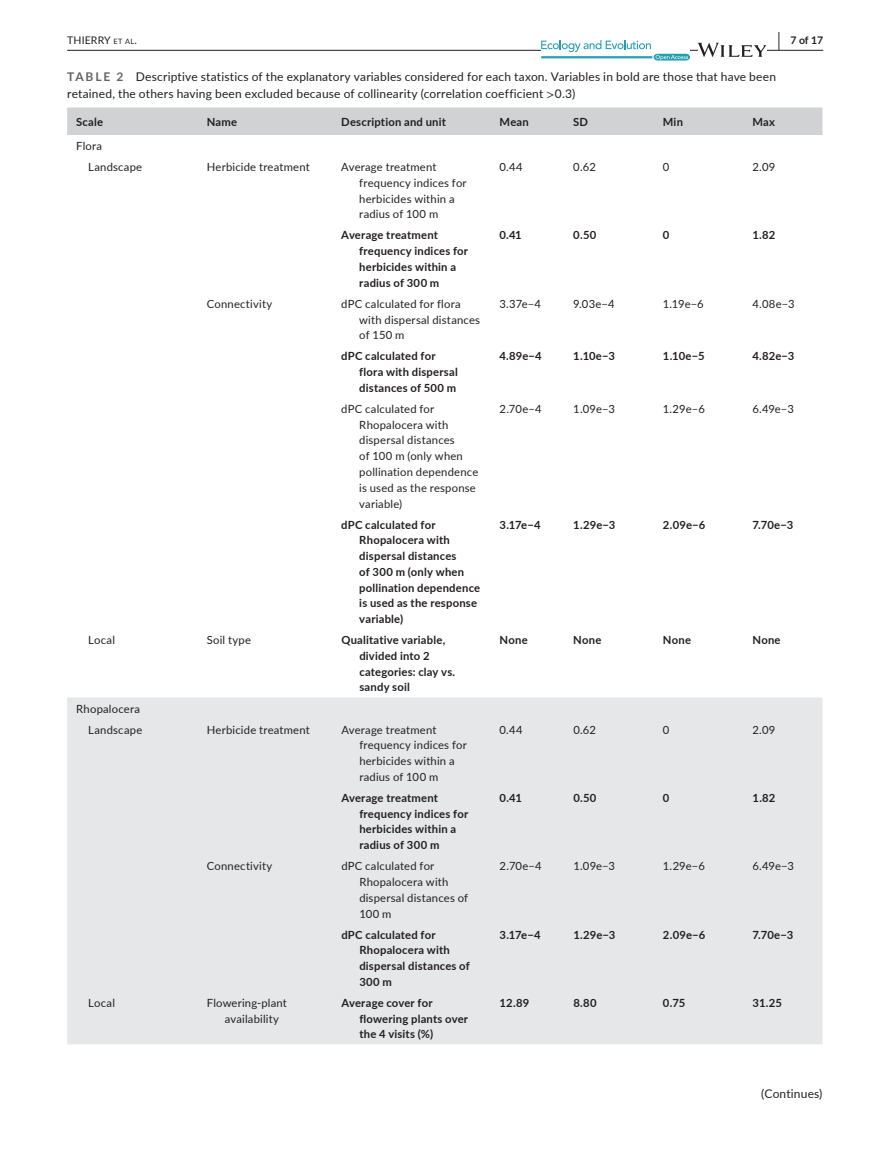
<style>
.page{position:relative;width:893px;height:1174px;background:#fff}
.page>*{position:absolute;margin:0;border:0;box-sizing:border-box;transform-origin:0 0}
.t1{font:700 19.5px "Lato";color:#231f20;scale:.48 1}
.t2{font:12px/16.5px "Lato";letter-spacing:.015em;color:#231f20}
.t3{font:700 11.25px/15.8px "Lato";letter-spacing:.02em;color:#231f20}
.t4{font:11.25px/15.8px "Lato";letter-spacing:.02em;color:#231f20}
.t5{font:10.5px "Lato";letter-spacing:.015em;color:#231f20}
.t6{font:700 10.5px "Lato";color:#231f20}
.s1{font-size:7.35px}
.s2{font-weight:700;color:#636366}
.s3{font-family:"STIX"}
</style>
<div class="page">
<hr style="left:67px;top:50px;width:756px;height:1px;background:#231f20">
<svg style="left:541px;top:40px;width:149px;height:21px"></svg>
<svg style="left:698px;top:43px;width:69px;height:14px"></svg>
<div style="left:67px;top:107px;width:755px;height:28px;background:#d1d2d4"></div>
<div style="left:67px;top:697px;width:755px;height:347px;background:#e6e7e9"></div>
<h1 class="t1" style="left:778px;top:25px;width:7px">|</h1>
<p class="t5" style="left:67px;top:33px;width:71px">THIERRY <span class="s1">et al</span>.</p>
<p class="t6" style="left:790px;top:33px;width:34px">7 of 17</p>
<p class="t2" style="left:67px;top:68px;width:710px"><span class="s2">TABLE 2</span> Descriptive statistics of the explanatory variables considered for each taxon. Variables in bold are those that have been retained, the others having been excluded because of collinearity (correlation coefficient <span class="s3">&gt;</span>0.3)</p>
<p class="t3" style="left:76px;top:113px;width:29px">Scale</p>
<p class="t3" style="left:207px;top:113px;width:32px">Name</p>
<p class="t3" style="left:341px;top:113px;width:106px">Description and unit</p>
<p class="t3" style="left:499px;top:113px;width:31px">Mean</p>
<p class="t3" style="left:573px;top:113px;width:16px">SD</p>
<p class="t3" style="left:663px;top:113px;width:22px">Min</p>
<p class="t3" style="left:752px;top:113px;width:24px">Max</p>
<p class="t4" style="left:88px;top:135px;width:56px;line-height:21px;text-indent:-12px">Flora<br>Landscape</p>
<p class="t4" style="left:207px;top:159px;width:105px">Herbicide treatment</p>
<p class="t4" style="left:359px;top:159px;width:109px;text-indent:-18px">Average treatment frequency indices for herbicides within a radius of 100 m</p>
<p class="t4" style="left:499px;top:159px;width:25px">0.44</p>
<p class="t4" style="left:573px;top:159px;width:24px">0.62</p>
<p class="t4" style="left:663px;top:159px;width:8px">0</p>
<p class="t4" style="left:752px;top:159px;width:24px">2.09</p>
<p class="t3" style="left:359px;top:227px;width:110px;text-indent:-18px">Average treatment frequency indices for herbicides within a radius of 300 m</p>
<p class="t3" style="left:499px;top:227px;width:24px">0.41</p>
<p class="t3" style="left:573px;top:227px;width:25px">0.50</p>
<p class="t3" style="left:663px;top:227px;width:8px">0</p>
<p class="t3" style="left:752px;top:227px;width:24px">1.82</p>
<p class="t4" style="left:207px;top:295px;width:67px">Connectivity</p>
<p class="t4" style="left:359px;top:295px;width:122px;text-indent:-18px">dPC calculated for flora with dispersal distances of 150 m</p>
<p class="t4" style="left:499px;top:295px;width:43px">3.37e−4</p>
<p class="t4" style="left:573px;top:295px;width:43px">9.03e−4</p>
<p class="t4" style="left:663px;top:295px;width:42px">1.19e−6</p>
<p class="t4" style="left:752px;top:295px;width:44px">4.08e−3</p>
<p class="t3" style="left:359px;top:348px;width:100px;text-indent:-18px">dPC calculated for flora with dispersal distances of 500 m</p>
<p class="t3" style="left:499px;top:348px;width:44px">4.89e−4</p>
<p class="t3" style="left:573px;top:348px;width:43px">1.10e−3</p>
<p class="t3" style="left:663px;top:348px;width:43px">1.10e−5</p>
<p class="t3" style="left:752px;top:348px;width:43px">4.82e−3</p>
<p class="t4" style="left:359px;top:400px;width:120px;text-indent:-18px">dPC calculated for<br>Rhopalocera with dispersal distances<br>of 100 m (only when pollination dependence is used as the response variable)</p>
<p class="t4" style="left:500px;top:400px;width:44px">2.70e−4</p>
<p class="t4" style="left:573px;top:400px;width:43px">1.09e−3</p>
<p class="t4" style="left:663px;top:400px;width:44px">1.29e−6</p>
<p class="t4" style="left:752px;top:400px;width:43px">6.49e−3</p>
<p class="t3" style="left:359px;top:516px;width:122px;text-indent:-18px">dPC calculated for<br>Rhopalocera with dispersal distances<br>of 300 m (only when pollination dependence is used as the response variable)</p>
<p class="t3" style="left:500px;top:516px;width:43px">3.17e−4</p>
<p class="t3" style="left:573px;top:516px;width:44px">1.29e−3</p>
<p class="t3" style="left:663px;top:516px;width:44px">2.09e−6</p>
<p class="t3" style="left:752px;top:516px;width:42px">7.70e−3</p>
<p class="t4" style="left:88px;top:632px;width:28px">Local</p>
<p class="t4" style="left:207px;top:632px;width:46px">Soil type</p>
<p class="t3" style="left:359px;top:631px;width:97px;text-indent:-18px">Qualitative variable, divided into 2 categories: clay vs. sandy soil</p>
<p class="t3" style="left:500px;top:631px;width:30px">None</p>
<p class="t3" style="left:573px;top:631px;width:30px">None</p>
<p class="t3" style="left:663px;top:631px;width:30px">None</p>
<p class="t3" style="left:752px;top:631px;width:30px">None</p>
<p class="t4" style="left:76px;top:697px;width:68px;line-height:21px;text-align:right">Rhopalocera<br>Landscape</p>
<p class="t4" style="left:207px;top:721px;width:105px">Herbicide treatment</p>
<p class="t4" style="left:359px;top:721px;width:109px;text-indent:-18px">Average treatment frequency indices for herbicides within a radius of 100 m</p>
<p class="t4" style="left:500px;top:721px;width:25px">0.44</p>
<p class="t4" style="left:573px;top:721px;width:24px">0.62</p>
<p class="t4" style="left:663px;top:721px;width:8px">0</p>
<p class="t4" style="left:752px;top:721px;width:24px">2.09</p>
<p class="t3" style="left:359px;top:789px;width:110px;text-indent:-18px">Average treatment frequency indices for herbicides within a radius of 300 m</p>
<p class="t3" style="left:500px;top:789px;width:24px">0.41</p>
<p class="t3" style="left:573px;top:789px;width:25px">0.50</p>
<p class="t3" style="left:663px;top:789px;width:8px">0</p>
<p class="t3" style="left:752px;top:789px;width:24px">1.82</p>
<p class="t4" style="left:207px;top:857px;width:67px">Connectivity</p>
<p class="t4" style="left:359px;top:857px;width:110px;text-indent:-18px">dPC calculated for<br>Rhopalocera with dispersal distances of<br>100 m</p>
<p class="t4" style="left:500px;top:857px;width:44px">2.70e−4</p>
<p class="t4" style="left:573px;top:857px;width:43px">1.09e−3</p>
<p class="t4" style="left:663px;top:857px;width:44px">1.29e−6</p>
<p class="t4" style="left:752px;top:857px;width:43px">6.49e−3</p>
<p class="t3" style="left:359px;top:926px;width:112px;text-indent:-18px">dPC calculated for<br>Rhopalocera with dispersal distances of<br>300 m</p>
<p class="t3" style="left:500px;top:926px;width:43px">3.17e−4</p>
<p class="t3" style="left:573px;top:926px;width:44px">1.29e−3</p>
<p class="t3" style="left:663px;top:926px;width:44px">2.09e−6</p>
<p class="t3" style="left:752px;top:926px;width:42px">7.70e−3</p>
<p class="t4" style="left:88px;top:994px;width:28px">Local</p>
<p class="t4" style="left:225px;top:994px;width:64px;text-indent:-18px">Flowering-plant availability</p>
<p class="t3" style="left:359px;top:994px;width:110px;text-indent:-18px">Average cover for flowering plants over the 4 visits (%)</p>
<p class="t3" style="left:500px;top:994px;width:31px">12.89</p>
<p class="t3" style="left:573px;top:994px;width:25px">8.80</p>
<p class="t3" style="left:663px;top:994px;width:24px">0.75</p>
<p class="t3" style="left:752px;top:994px;width:31px">31.25</p>
<p class="t2" style="left:761px;top:1085px;width:63px">(Continues)</p>
</div>
